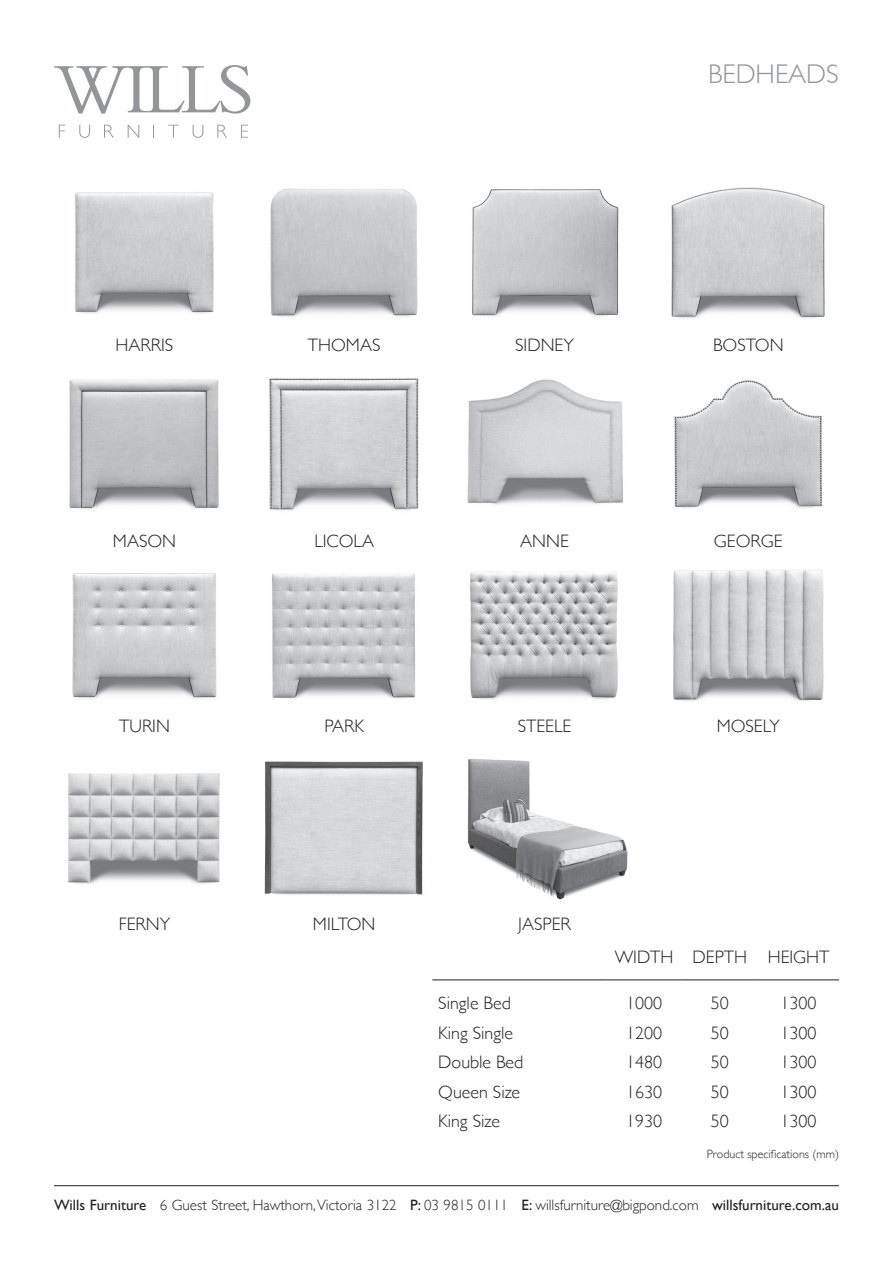
<style>
.page{position:relative;width:893px;height:1263px;background:#fff}
.page>*{position:absolute;margin:0;border:0;box-sizing:border-box;transform-origin:0 0}
.t1{font:300 27px "Gill Sans";color:#939598}
.t2{font:300 18px "Gill Sans";color:#231f20}
.t3{font:300 15px "Gill Sans";color:#231f20}
.t4{font:300 12px "Gill Sans";color:#231f20}
.s1{font-weight:400}
</style>
<div class="page">
<svg style="left:54px;top:65px;width:196px;height:49px"></svg>
<svg style="left:59px;top:125px;width:6px;height:13px"></svg>
<svg style="left:79px;top:125px;width:11px;height:13px"></svg>
<svg style="left:104px;top:125px;width:10px;height:13px"></svg>
<svg style="left:128px;top:125px;width:11px;height:13px"></svg>
<svg style="left:153px;top:125px;width:1px;height:13px"></svg>
<svg style="left:168px;top:125px;width:11px;height:13px"></svg>
<svg style="left:193px;top:125px;width:10px;height:13px"></svg>
<svg style="left:217px;top:125px;width:10px;height:13px"></svg>
<svg style="left:241px;top:125px;width:7px;height:13px"></svg>
<hr style="left:54px;top:1185px;width:785px;height:1px;background:#231f20">
<hr style="left:432px;top:979px;width:175px;height:1px;background:#231f20">
<hr style="left:607px;top:979px;width:75px;height:1px;background:#231f20">
<hr style="left:682px;top:979px;width:76px;height:1px;background:#231f20">
<hr style="left:758px;top:979px;width:81px;height:1px;background:#231f20">
<img style="left:75px;top:192px;width:139px;height:122px">
<img style="left:270px;top:188px;width:148px;height:129px">
<img style="left:671px;top:187px;width:154px;height:132px">
<img style="left:472px;top:189px;width:147px;height:127px">
<img style="left:470px;top:571px;width:148px;height:129px">
<img style="left:673px;top:569px;width:151px;height:132px">
<img style="left:72px;top:573px;width:145px;height:126px">
<img style="left:272px;top:573px;width:144px;height:126px">
<img style="left:69px;top:379px;width:150px;height:130px">
<img style="left:269px;top:378px;width:150px;height:133px">
<img style="left:467px;top:379px;width:156px;height:126px">
<img style="left:674px;top:380px;width:149px;height:128px">
<img style="left:264px;top:761px;width:159px;height:134px">
<img style="left:68px;top:773px;width:152px;height:111px">
<img style="left:467px;top:759px;width:161px;height:141px">
<h1 class="t1" style="left:708px;top:53px;width:132px">BEDHEADS</h1>
<p class="t2" style="left:116px;top:331px;width:59px">HARRIS</p>
<p class="t2" style="left:308px;top:331px;width:74px">THOMAS</p>
<p class="t2" style="left:515px;top:331px;width:60px">SIDNEY</p>
<p class="t2" style="left:713px;top:331px;width:72px">BOSTON</p>
<p class="t2" style="left:113px;top:527px;width:65px">MASON</p>
<p class="t2" style="left:314px;top:527px;width:61px">LICOLA</p>
<p class="t2" style="left:520px;top:527px;width:50px">ANNE</p>
<p class="t2" style="left:714px;top:527px;width:70px">GEORGE</p>
<p class="t2" style="left:119px;top:712px;width:52px">TURIN</p>
<p class="t2" style="left:324px;top:712px;width:41px">PARK</p>
<p class="t2" style="left:518px;top:712px;width:55px">STEELE</p>
<p class="t2" style="left:717px;top:712px;width:65px">MOSELY</p>
<p class="t2" style="left:119px;top:910px;width:53px">FERNY</p>
<p class="t2" style="left:313px;top:910px;width:64px">MILTON</p>
<p class="t2" style="left:518px;top:910px;width:54px">JASPER</p>
<p class="t2" style="left:615px;top:943px;width:216px">WIDTH DEPTH HEIGHT</p>
<p class="t2" style="left:438px;top:989px;width:74px">Single Bed</p>
<p class="t2" style="left:626px;top:989px;width:37px">1000</p>
<p class="t2" style="left:711px;top:989px;width:19px">50</p>
<p class="t2" style="left:781px;top:989px;width:37px">1300</p>
<p class="t2" style="left:438px;top:1019px;width:76px">King Single</p>
<p class="t2" style="left:626px;top:1019px;width:37px">1200</p>
<p class="t2" style="left:711px;top:1019px;width:19px">50</p>
<p class="t2" style="left:780px;top:1019px;width:37px">1300</p>
<p class="t2" style="left:438px;top:1048px;width:87px">Double Bed</p>
<p class="t2" style="left:626px;top:1048px;width:37px">1480</p>
<p class="t2" style="left:711px;top:1048px;width:19px">50</p>
<p class="t2" style="left:780px;top:1048px;width:37px">1300</p>
<p class="t2" style="left:438px;top:1077px;width:84px">Queen Size</p>
<p class="t2" style="left:626px;top:1077px;width:37px">1630</p>
<p class="t2" style="left:711px;top:1077px;width:19px">50</p>
<p class="t2" style="left:780px;top:1077px;width:37px">1300</p>
<p class="t2" style="left:438px;top:1107px;width:63px">King Size</p>
<p class="t2" style="left:626px;top:1107px;width:37px">1930</p>
<p class="t2" style="left:711px;top:1107px;width:19px">50</p>
<p class="t2" style="left:780px;top:1107px;width:37px">1300</p>
<p class="t4" style="left:707px;top:1145px;width:134px">Product specifications (mm)</p>
<p class="t3" style="left:54px;top:1193px;width:786px"><span class="s1">Wills Furniture</span> 6 Guest Street, Hawthorn, Victoria 3122 <span class="s1">P:</span> 03 9815 0111 <span class="s1">E:</span> willsfurniture@bigpond.com <span class="s1">willsfurniture.com.au</span></p>
</div>
